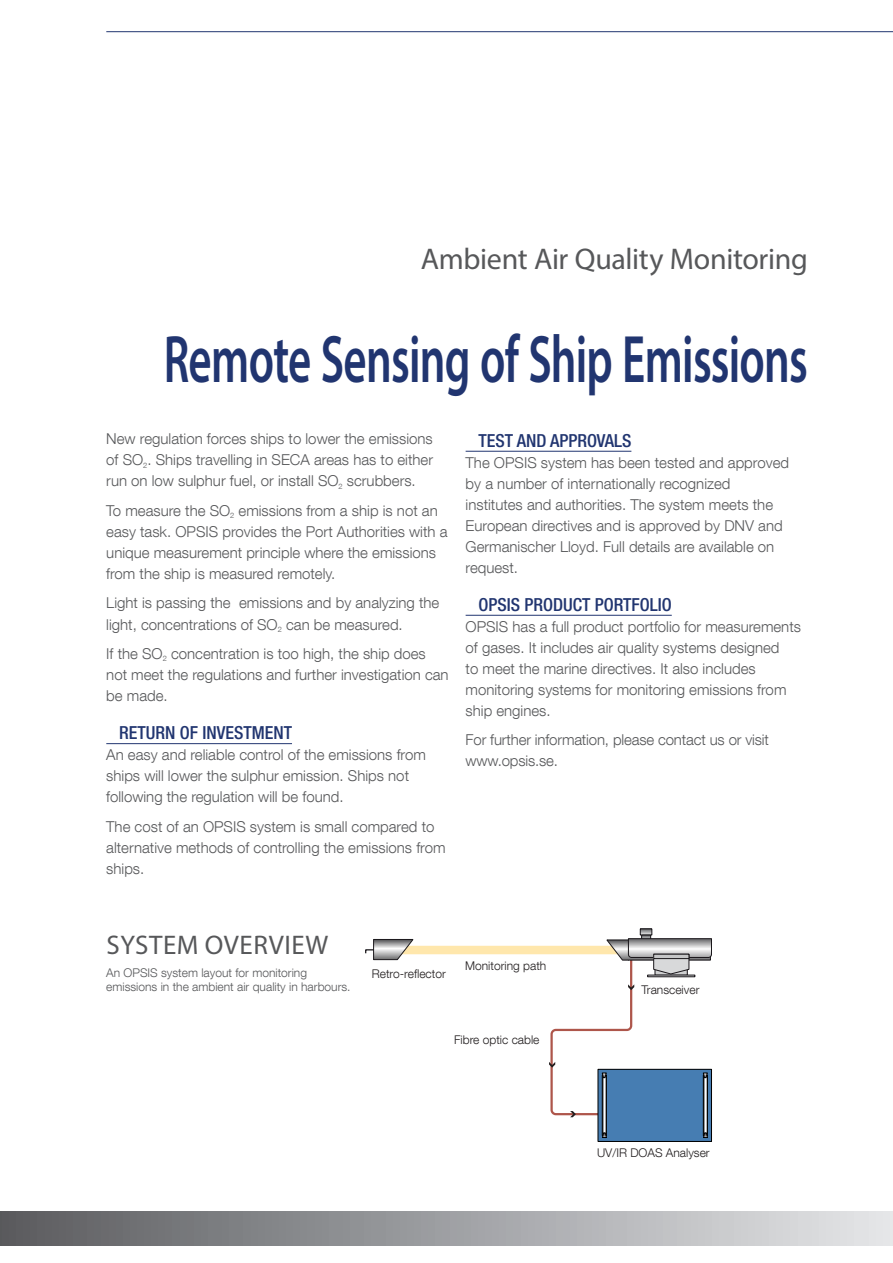
<style>
.page{position:relative;width:893px;height:1263px;background:#fff}
.page>*{position:absolute;margin:0;border:0;box-sizing:border-box;transform-origin:0 0}
.t1{font:600 67.5px "Myriad Pro";letter-spacing:-.015em;color:#213570;scale:.67 1}
.t2{font:30px "Myriad Pro";letter-spacing:-.01em;color:#57585a}
.t3{font:27px "Myriad Pro";letter-spacing:.02em;color:#57585a}
.t4{font:500 condensed 18px "Helvetica Neue LT Com";color:#213570}
.t5{font:300 15px/21px "Helvetica Neue LT Com";color:#57585a}
.t6{font:300 12px/14.4px "Helvetica Neue LT Com";color:#57585a}
.t7{font:300 12px "Helvetica Neue LT Com";color:#231f20}
</style>
<div class="page">
<hr style="left:106px;top:31px;width:787px;height:1px;background:#213570">
<div style="left:0;top:1212px;width:893px;height:34px;background:linear-gradient(to right,#595a5e,#e5e6e9)"></div>
<hr style="left:106px;top:743px;width:186px;height:1px;background:#213570">
<hr style="left:466px;top:451px;width:165px;height:1px;background:#213570">
<hr style="left:466px;top:615px;width:206px;height:1px;background:#213570">
<div style="left:379px;top:946px;width:263px;height:8px;background:#ffe7ac"></div>
<svg style="left:365px;top:939px;width:49px;height:21px"></svg>
<div style="left:640px;top:928px;width:12px;height:7px;border:1px solid #1a171b"></div>
<div style="left:598px;top:1069px;width:113px;height:72px;background:#467db2"></div>
<div style="left:598px;top:1069px;width:114px;height:73px;border:1px solid #000"></div>
<hr style="left:703px;top:1075px;width:4px;height:60px;background:#fcfcfd">
<div style="left:703px;top:1075px;width:5px;height:61px;border:1px solid #000"></div>
<svg style="left:703px;top:1132px;width:5px;height:6px"></svg>
<div style="left:602px;top:1075px;width:4px;height:61px;border:1px solid #000"></div>
<svg style="left:602px;top:1132px;width:5px;height:6px"></svg>
<svg style="left:549px;top:929px;width:163px;height:188px"></svg>
<h2 class="t2" style="left:421px;top:241px;width:389px">Ambient Air Quality Monitoring</h2>
<h1 class="t1" style="left:164px;top:317px;width:963px">Remote Sensing of Ship Emissions</h1>
<p class="t5" style="left:106px;top:428px;width:328px;text-align:justify">New regulation forces ships to lower the emissions of SO<sub>2</sub>. Ships travelling in SECA areas has to either run on low sulphur fuel, or install SO<sub>2</sub> scrubbers.</p>
<p class="t5" style="left:106px;top:500px;width:343px">To measure the SO<sub>2</sub> emissions from a ship is not an easy task. OPSIS provides the Port Authorities with a unique measurement principle where the emissions from the ship is measured remotely.</p>
<p class="t5" style="left:106px;top:592px;width:335px">Light is passing the emissions and by analyzing the light, concentrations of SO<sub>2</sub> can be measured.</p>
<p class="t5" style="left:106px;top:643px;width:344px">If the SO<sub>2</sub> concentration is too high, the ship does not meet the regulations and further investigation can be made.</p>
<p class="t4" style="left:119px;top:722px;width:174px">RETURN OF INVESTMENT</p>
<p class="t5" style="left:106px;top:744px;width:321px">An easy and reliable control of the emissions from ships will lower the sulphur emission. Ships not following the regulation will be found.</p>
<p class="t5" style="left:106px;top:815px;width:341px">The cost of an OPSIS system is small compared to alternative methods of controlling the emissions from ships.</p>
<p class="t4" style="left:478px;top:429px;width:155px">TEST AND APPROVALS</p>
<p class="t5" style="left:466px;top:451px;width:325px">The OPSIS system has been tested and approved by a number of internationally recognized institutes and authorities. The system meets the European directives and is approved by DNV and Germanischer Lloyd. Full details are available on request.</p>
<p class="t4" style="left:478px;top:593px;width:195px">OPSIS PRODUCT PORTFOLIO</p>
<p class="t5" style="left:466px;top:615px;width:337px">OPSIS has a full product portfolio for measurements of gases. It includes air quality systems designed<br>to meet the marine directives. It also includes monitoring systems for monitoring emissions from ship engines.</p>
<p class="t5" style="left:466px;top:729px;width:305px">For further information, please contact us or visit www.opsis.se.</p>
<h3 class="t3" style="left:107px;top:928px;width:223px">SYSTEM OVERVIEW</h3>
<p class="t6" style="left:106px;top:965px;width:246px">An OPSIS system layout for monitoring emissions in the ambient air quality in harbours.</p>
<p class="t7" style="left:372px;top:966px;width:76px">Retro-reflector</p>
<p class="t7" style="left:465px;top:959px;width:83px">Monitoring path</p>
<p class="t7" style="left:641px;top:983px;width:60px">Transceiver</p>
<p class="t7" style="left:454px;top:1032px;width:87px">Fibre optic cable</p>
<p class="t7" style="left:597px;top:1145px;width:114px">UV/IR DOAS Analyser</p>
</div>
